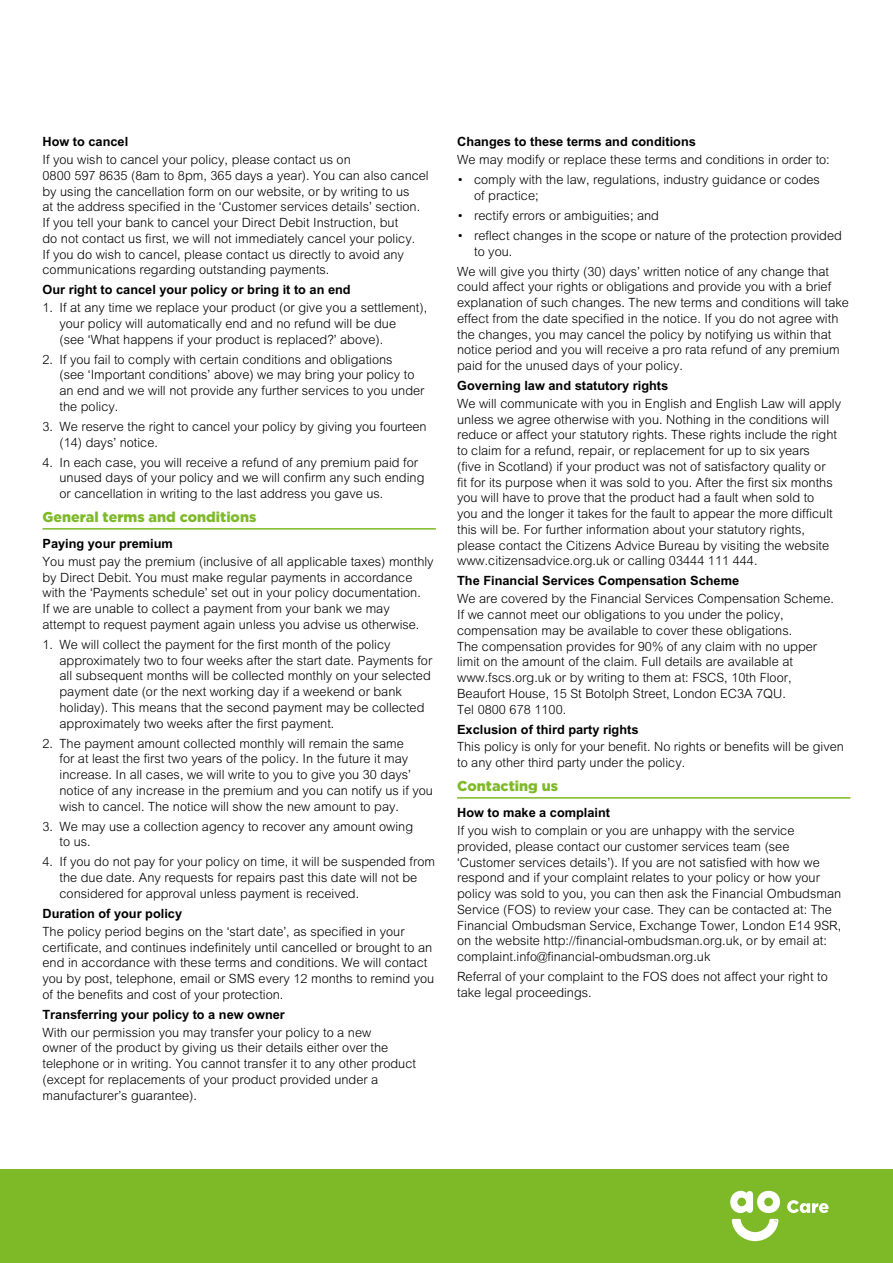
<style>
.page{position:relative;width:893px;height:1263px;background:#fff}
.page>*{position:absolute;margin:0;border:0;box-sizing:border-box;transform-origin:0 0}
.t1{font:900 14.25px "Gotham";color:#7eba28}
.t2{font:300 12.75px/15.8px "Arial";color:#000}
.t3{font:700 12.75px "Arial";color:#000}
</style>
<div class="page">
<div style="left:0;top:1169px;width:893px;height:94px;background:#7eba28"></div>
<svg style="left:787px;top:1200px;width:42px;height:13px"></svg>
<svg style="left:730px;top:1191px;width:50px;height:22px"></svg>
<svg style="left:732px;top:1219px;width:46px;height:22px"></svg>
<hr style="left:43px;top:528px;width:393px;height:2px;background:#7eba28">
<hr style="left:457px;top:797px;width:393px;height:2px;background:#7eba28">
<p class="t3" style="left:43px;top:134px;width:87px">How to cancel</p>
<p class="t2" style="left:43px;top:152px;width:388px">If you wish to cancel your policy, please contact us on<br>0800 597 8635 (8am to 8pm, 365 days a year). You can also cancel by using the cancellation form on our website, or by writing to us<br>at the address specified in the ‘Customer services details’ section.<br>If you tell your bank to cancel your Direct Debit Instruction, but<br>do not contact us first, we will not immediately cancel your policy.<br>If you do wish to cancel, please contact us directly to avoid any communications regarding outstanding payments.</p>
<p class="t3" style="left:43px;top:282px;width:310px">Our right to cancel your policy or bring it to an end</p>
<p class="t2" style="left:60px;top:300px;width:369px;text-indent:-17px">1. If at any time we replace your product (or give you a settlement), your policy will automatically end and no refund will be due<br>(see ‘What happens if your product is replaced?’ above).</p>
<p class="t2" style="left:60px;top:351px;width:366px;text-indent:-17px">2. If you fail to comply with certain conditions and obligations<br>(see ‘Important conditions’ above) we may bring your policy to an end and we will not provide any further services to you under the policy.</p>
<p class="t2" style="left:60px;top:418px;width:369px;text-indent:-17px">3. We reserve the right to cancel your policy by giving you fourteen (14) days’ notice.</p>
<p class="t2" style="left:60px;top:454px;width:366px;text-indent:-17px">4. In each case, you will receive a refund of any premium paid for unused days of your policy and we will confirm any such ending or cancellation in writing to the last address you gave us.</p>
<p class="t1" style="left:43px;top:507px;width:215px">General terms and conditions</p>
<p class="t3" style="left:43px;top:536px;width:132px">Paying your premium</p>
<p class="t2" style="left:43px;top:553px;width:393px">You must pay the premium (inclusive of all applicable taxes) monthly by Direct Debit. You must make regular payments in accordance with the ‘Payments schedule’ set out in your policy documentation.<br>If we are unable to collect a payment from your bank we may attempt to request payment again unless you advise us otherwise.</p>
<p class="t2" style="left:60px;top:636px;width:374px;text-indent:-17px">1. We will collect the payment for the first month of the policy approximately two to four weeks after the start date. Payments for all subsequent months will be collected monthly on your selected payment date (or the next working day if a weekend or bank holiday). This means that the second payment may be collected approximately two weeks after the first payment.</p>
<p class="t2" style="left:60px;top:735px;width:375px;text-indent:-17px">2. The payment amount collected monthly will remain the same<br>for at least the first two years of the policy. In the future it may increase. In all cases, we will write to you to give you 30 days’ notice of any increase in the premium and you can notify us if you wish to cancel. The notice will show the new amount to pay.</p>
<p class="t2" style="left:60px;top:818px;width:355px;text-indent:-17px">3. We may use a collection agency to recover any amount owing to us.</p>
<p class="t2" style="left:60px;top:854px;width:377px;text-indent:-17px">4. If you do not pay for your policy on time, it will be suspended from the due date. Any requests for repairs past this date will not be considered for approval unless payment is received.</p>
<p class="t3" style="left:43px;top:906px;width:141px">Duration of your policy</p>
<p class="t2" style="left:43px;top:923px;width:393px">The policy period begins on the ‘start date’, as specified in your certificate, and continues indefinitely until cancelled or brought to an end in accordance with these terms and conditions. We will contact you by post, telephone, email or SMS every 12 months to remind you of the benefits and cost of your protection.</p>
<p class="t3" style="left:43px;top:1007px;width:244px">Transferring your policy to a new owner</p>
<p class="t2" style="left:43px;top:1024px;width:375px">With our permission you may transfer your policy to a new<br>owner of the product by giving us their details either over the telephone or in writing. You cannot transfer it to any other product (except for replacements of your product provided under a manufacturer’s guarantee).</p>
<p class="t3" style="left:457px;top:134px;width:240px">Changes to these terms and conditions</p>
<p class="t2" style="left:457px;top:152px;width:374px">We may modify or replace these terms and conditions in order to:</p>
<p class="t2" style="left:474px;top:172px;width:347px;text-indent:-17px">• comply with the law, regulations, industry guidance or codes of practice;</p>
<p class="t2" style="left:457px;top:207px;width:203px">• rectify errors or ambiguities; and</p>
<p class="t2" style="left:474px;top:227px;width:369px;text-indent:-17px">• reflect changes in the scope or nature of the protection provided to you.</p>
<p class="t2" style="left:457px;top:263px;width:393px">We will give you thirty (30) days’ written notice of any change that could affect your rights or obligations and provide you with a brief explanation of such changes. The new terms and conditions will take effect from the date specified in the notice. If you do not agree with the changes, you may cancel the policy by notifying us within that notice period and you will receive a pro rata refund of any premium paid for the unused days of your policy.</p>
<p class="t3" style="left:457px;top:378px;width:213px">Governing law and statutory rights</p>
<p class="t2" style="left:457px;top:395px;width:386px">We will communicate with you in English and English Law will apply unless we agree otherwise with you. Nothing in the conditions will reduce or affect your statutory rights. These rights include the right to claim for a refund, repair, or replacement for up to six years<br>(five in Scotland) if your product was not of satisfactory quality or<br>fit for its purpose when it was sold to you. After the first six months you will have to prove that the product had a fault when sold to<br>you and the longer it takes for the fault to appear the more difficult this will be. For further information about your statutory rights, please contact the Citizens Advice Bureau by visiting the website www.citizensadvice.org.uk or calling 03444 111 444.</p>
<p class="t3" style="left:457px;top:573px;width:284px">The Financial Services Compensation Scheme</p>
<p class="t2" style="left:457px;top:591px;width:378px">We are covered by the Financial Services Compensation Scheme.<br>If we cannot meet our obligations to you under the policy, compensation may be available to cover these obligations.<br>The compensation provides for 90% of any claim with no upper limit on the amount of the claim. Full details are available at www.fscs.org.uk or by writing to them at: FSCS, 10th Floor, Beaufort House, 15 St Botolph Street, London EC3A 7QU.<br>Tel 0800 678 1100.</p>
<p class="t3" style="left:457px;top:721px;width:183px">Exclusion of third party rights</p>
<p class="t2" style="left:457px;top:739px;width:388px">This policy is only for your benefit. No rights or benefits will be given to any other third party under the policy.</p>
<p class="t1" style="left:457px;top:776px;width:102px">Contacting us</p>
<p class="t3" style="left:457px;top:805px;width:155px">How to make a complaint</p>
<p class="t2" style="left:457px;top:822px;width:386px">If you wish to complain or you are unhappy with the service provided, please contact our customer services team (see ‘Customer services details’). If you are not satisfied with how we respond and if your complaint relates to your policy or how your policy was sold to you, you can then ask the Financial Ombudsman Service (FOS) to review your case. They can be contacted at: The Financial Ombudsman Service, Exchange Tower, London E14 9SR, on the website http://financial-ombudsman.org.uk, or by email at: complaint.info@financial-ombudsman.org.uk</p>
<p class="t2" style="left:457px;top:968px;width:372px">Referral of your complaint to the FOS does not affect your right to take legal proceedings.</p>
</div>
